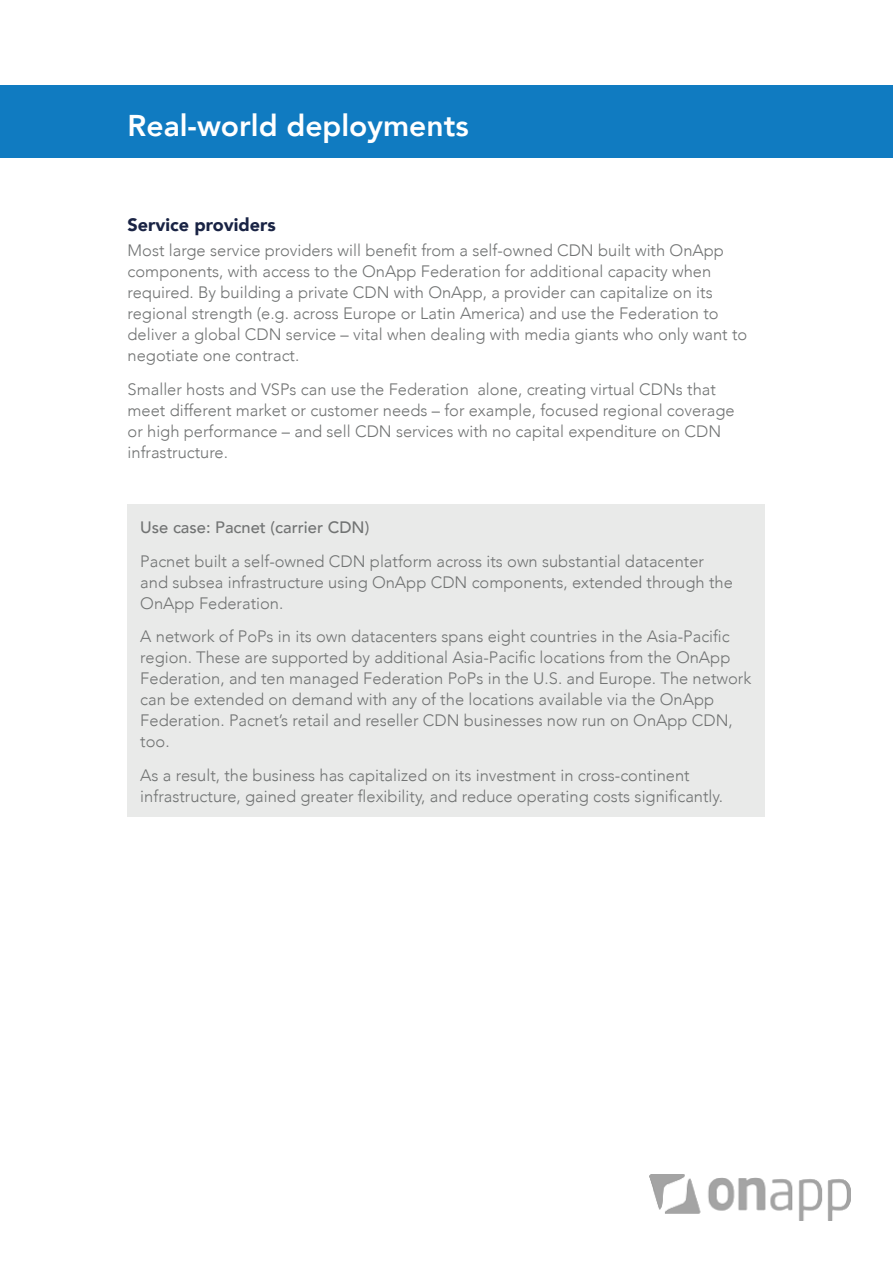
<style>
.page{position:relative;width:893px;height:1263px;background:#fff}
.page>*{position:absolute;margin:0;border:0;box-sizing:border-box;transform-origin:0 0}
.page_header{font:800 30px "Avenir";color:#fff}
.Subsub_header{font:900 18px "Avenir";color:#192344}
.copy{font:300 16.5px/21px "Avenir";color:#717373}
.copy-2{font:500 16.5px "Avenir";color:#717373}
</style>
<div class="page">
<div style="left:0;top:85px;width:893px;height:72px;background:#107bc1"></div>
<div style="left:128px;top:503px;width:637px;height:313px;background:#e9eae9"></div>
<img style="left:649px;top:1175px;width:201px;height:45px">
<p class="page_header" style="left:128px;top:103px;width:343px">Real-world deployments</p>
<p class="Subsub_header" style="left:128px;top:209px;width:150px">Service providers</p>
<p class="copy" style="left:128px;top:240px;width:621px">Most large service providers will benefit from a self-owned CDN built with OnApp components, with access to the OnApp Federation for additional capacity when required. By building a private CDN with OnApp, a provider can capitalize on its regional strength (e.g. across Europe or Latin America) and use the Federation to deliver a global CDN service – vital when dealing with media giants who only want to negotiate one contract.</p>
<p class="copy" style="left:128px;top:378px;width:609px">Smaller hosts and VSPs can use the Federation alone, creating virtual CDNs that meet different market or customer needs – for example, focused regional coverage or high performance – and sell CDN services with no capital expenditure on CDN infrastructure.</p>
<p class="copy-2" style="left:140px;top:513px;width:230px">Use case: Pacnet (carrier CDN)</p>
<p class="copy" style="left:140px;top:550px;width:594px">Pacnet built a self-owned CDN platform across its own substantial datacenter and subsea infrastructure using OnApp CDN components, extended through the<br>OnApp Federation.</p>
<p class="copy" style="left:140px;top:626px;width:612px">A network of PoPs in its own datacenters spans eight countries in the Asia-Pacific region. These are supported by additional Asia-Pacific locations from the OnApp Federation, and ten managed Federation PoPs in the U.S. and Europe. The network can be extended on demand with any of the locations available via the OnApp Federation. Pacnet’s retail and reseller CDN businesses now run on OnApp CDN, too.</p>
<p class="copy" style="left:140px;top:765px;width:584px">As a result, the business has capitalized on its investment in cross-continent infrastructure, gained greater flexibility, and reduce operating costs significantly.</p>
</div>
